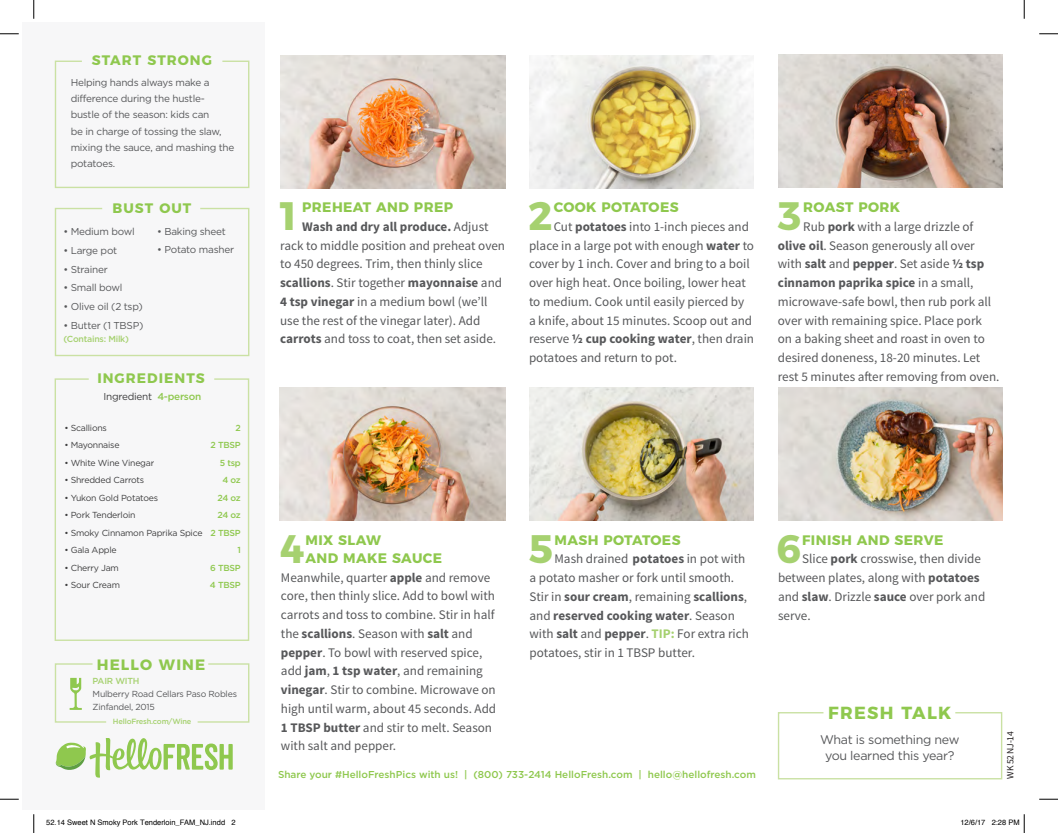
<style>
.page{position:relative;width:1058px;height:833px;background:#fff}
.page>*{position:absolute;margin:0;border:0;box-sizing:border-box;transform-origin:0 0}
.t1{font:700 39.62px "Montserrat";color:#a6d170}
.t2{font:700 17.5px "Montserrat";letter-spacing:.075em;color:#8fc84e}
.t3{font:700 15px "Montserrat";letter-spacing:.075em;color:#8fc84e}
.t4{font:700 13.75px/18.1px "Montserrat";letter-spacing:.03em;color:#8fc84e}
.t5{font:700 13.75px "Montserrat";letter-spacing:.075em;color:#8fc84e}
.t6{font:13.12px/18.8px "Source Sans Pro";color:#57585a}
.t7{font:12.5px/16.8px "Gotham";letter-spacing:-.025em;color:#57585a;text-align:center}
.t8{font:10px/16.2px "Gotham";letter-spacing:-.025em;color:#57585a}
.t9{font:500 10px "Gotham";color:#8fc84e}
.t10{font:10px "Gotham";letter-spacing:-.025em;color:#3e3e3f}
.t11{font:9.62px "Source Sans Pro";letter-spacing:-.025em;color:#231f20}
.t12{font:8.75px "Gotham";letter-spacing:-.025em;color:#3e3e3f}
.t13{font:8.75px/12.5px "Gotham";letter-spacing:-.025em;color:#57585a}
.t14{font:500 8.75px/17.5px "Gotham";letter-spacing:-.025em;color:#8fc84e;text-align:right}
.t15{font:500 8.75px "Gotham";letter-spacing:-.025em;color:#a6d170}
.t16{font:7.5px "Helvetica";color:#000}
.t17{font:500 7.5px "Gotham";letter-spacing:-.025em;color:#a6d170}
.s1{font-weight:500;color:#8fc84e}
.s2{font-weight:700}
.s3{font-weight:700;color:#a6d170}
</style>
<div class="page">
<div style="left:23px;top:23px;width:242px;height:787px;background:#f7f7f8"></div>
<img style="left:281px;top:55px;width:224px;height:133px">
<img style="left:529px;top:55px;width:225px;height:133px">
<img style="left:529px;top:387px;width:224px;height:133px">
<img style="left:280px;top:387px;width:225px;height:133px">
<img style="left:778px;top:55px;width:224px;height:132px">
<img style="left:778px;top:387px;width:224px;height:133px">
<svg style="left:54px;top:207px;width:196px;height:150px"></svg>
<svg style="left:54px;top:378px;width:196px;height:263px"></svg>
<svg style="left:54px;top:60px;width:196px;height:128px"></svg>
<svg style="left:54px;top:663px;width:53px;height:60px"></svg>
<svg style="left:197px;top:663px;width:53px;height:60px"></svg>
<svg style="left:56px;top:738px;width:177px;height:39px"></svg>
<svg style="left:777px;top:712px;width:226px;height:68px"></svg>
<svg style="left:0;top:33px;width:19px;height:2px"></svg>
<svg style="left:1039px;top:33px;width:19px;height:2px"></svg>
<svg style="left:0;top:798px;width:19px;height:2px"></svg>
<svg style="left:1039px;top:798px;width:19px;height:2px"></svg>
<svg style="left:33px;top:0;width:2px;height:19px"></svg>
<svg style="left:33px;top:814px;width:2px;height:19px"></svg>
<svg style="left:1023px;top:0;width:2px;height:19px"></svg>
<svg style="left:1023px;top:814px;width:2px;height:19px"></svg>
<p class="t5" style="left:92px;top:49px;width:122px">START STRONG</p>
<p class="t8" style="left:71px;top:74px;width:165px">Helping hands always make a difference during the hustle&shy;bustle of the season: kids can<br>be in charge of tossing the slaw, mixing the sauce, and mashing the potatoes.</p>
<p class="t4" style="left:112px;top:198px;width:80px">BUST OUT</p>
<p class="t8" style="left:63px;top:223px;width:73px">• Medium bowl</p>
<p class="t8" style="left:63px;top:242px;width:55px">• Large pot</p>
<p class="t8" style="left:63px;top:261px;width:46px">• Strainer</p>
<p class="t8" style="left:63px;top:279px;width:61px">• Small bowl</p>
<p class="t8" style="left:63px;top:298px;width:81px">• Olive oil (2 tsp)</p>
<p class="t8" style="left:63px;top:317px;width:82px">• Butter (1 TBSP)</p>
<p class="t15" style="left:63px;top:333px;width:67px">(Contains: Milk)</p>
<p class="t8" style="left:157px;top:223px;width:70px">• Baking sheet</p>
<p class="t8" style="left:157px;top:241px;width:78px">• Potato masher</p>
<p class="t5" style="left:97px;top:366px;width:109px">INGREDIENTS</p>
<p class="t10" style="left:103px;top:390px;width:99px">Ingredient <span class="s1">4-person</span></p>
<p class="t12" style="left:64px;top:422px;width:44px">• Scallions</p>
<p class="t12" style="left:64px;top:439px;width:57px">• Mayonnaise</p>
<p class="t12" style="left:64px;top:457px;width:91px">• White Wine Vinegar</p>
<p class="t12" style="left:64px;top:474px;width:81px">• Shredded Carrots</p>
<p class="t12" style="left:64px;top:492px;width:95px">• Yukon Gold Potatoes</p>
<p class="t12" style="left:64px;top:509px;width:73px">• Pork Tenderloin</p>
<p class="t12" style="left:64px;top:527px;width:140px">• Smoky Cinnamon Paprika Spice</p>
<p class="t12" style="left:64px;top:544px;width:54px">• Gala Apple</p>
<p class="t12" style="left:64px;top:562px;width:56px">• Cherry Jam</p>
<p class="t12" style="left:64px;top:579px;width:57px">• Sour Cream</p>
<p class="t14" style="left:210px;top:419px;width:32px">2<br>2 TBSP<br>5 tsp<br>4 oz<br>24 oz<br>24 oz<br>2 TBSP<br>1<br>6 TBSP<br>4 TBSP</p>
<p class="t3" style="left:97px;top:652px;width:110px">HELLO WINE</p>
<p class="t15" style="left:93px;top:675px;width:48px">PAIR WITH</p>
<p class="t17" style="left:113px;top:716px;width:80px">HelloFresh.com/Wine</p>
<p class="t13" style="left:93px;top:687px;width:146px">Mulberry Road Cellars Paso Robles<br>Zinfandel, 2015</p>
<h1 class="t1" style="left:276px;top:183px;width:26px">1</h1>
<p class="t4" style="left:302px;top:197px;width:152px">PREHEAT AND PREP</p>
<p class="t6" style="left:280px;top:217px;width:226px;text-indent:22px"><span class="s2">Wash and dry all produce.</span> Adjust rack to middle position and preheat oven to 450 degrees. Trim, then thinly slice <span class="s2">scallions</span>. Stir together <span class="s2">mayonnaise</span> and <span class="s2">4 tsp vinegar</span> in a medium bowl (we’ll use the rest of the vinegar later). Add <span class="s2">carrots</span> and toss to coat, then set aside.</p>
<h1 class="t1" style="left:528px;top:183px;width:26px">2</h1>
<p class="t4" style="left:553px;top:197px;width:126px">COOK POTATOES</p>
<p class="t6" style="left:529px;top:217px;width:226px;text-indent:25px">Cut <span class="s2">potatoes</span> into 1-inch pieces and place in a large pot with enough <span class="s2">water</span> to cover by 1 inch. Cover and bring to a boil over high heat. Once boiling, lower heat to medium. Cook until easily pierced by a knife, about 15 minutes. Scoop out and reserve <span class="s2">½ cup cooking water</span>, then drain potatoes and return to pot.</p>
<h1 class="t1" style="left:777px;top:183px;width:26px">3</h1>
<p class="t4" style="left:803px;top:197px;width:99px">ROAST PORK</p>
<p class="t6" style="left:778px;top:217px;width:223px;text-indent:25px">Rub <span class="s2">pork</span> with a large drizzle of <span class="s2">olive oil</span>. Season generously all over with <span class="s2">salt</span> and <span class="s2">pepper</span>. Set aside <span class="s2">½ tsp cinnamon paprika spice</span> in a small, microwave-safe bowl, then rub pork all over with remaining spice. Place pork on a baking sheet and roast in oven to desired doneness, 18-20 minutes. Let rest 5 minutes after removing from oven.</p>
<h1 class="t1" style="left:280px;top:516px;width:26px">4</h1>
<p class="t4" style="left:305px;top:529px;width:138px">MIX SLAW<br>AND MAKE SAUCE</p>
<p class="t6" style="left:281px;top:568px;width:217px">Meanwhile, quarter <span class="s2">apple</span> and remove core, then thinly slice. Add to bowl with carrots and toss to combine. Stir in half the <span class="s2">scallions</span>. Season with <span class="s2">salt</span> and <span class="s2">pepper</span>. To bowl with reserved spice, add <span class="s2">jam</span>, <span class="s2">1 tsp water</span>, and remaining <span class="s2">vinegar</span>. Stir to combine. Microwave on high until warm, about 45 seconds. Add <span class="s2">1 TBSP butter</span> and stir to melt. Season with salt and pepper.</p>
<h1 class="t1" style="left:529px;top:516px;width:26px">5</h1>
<p class="t4" style="left:554px;top:529px;width:128px">MASH POTATOES</p>
<p class="t6" style="left:529px;top:550px;width:221px;text-indent:25px">Mash drained <span class="s2">potatoes</span> in pot with a potato masher or fork until smooth.<br>Stir in <span class="s2">sour cream</span>, remaining <span class="s2">scallions</span>, and <span class="s2">reserved cooking water</span>. Season with <span class="s2">salt</span> and <span class="s2">pepper</span>. <span class="s3">TIP:</span> For extra rich potatoes, stir in 1 TBSP butter.</p>
<p class="t9" style="left:278px;top:767px;width:479px">Share your #HelloFreshPics with us! | (800) 733-2414 HelloFresh.com | hello@hellofresh.com</p>
<h1 class="t1" style="left:776px;top:516px;width:26px">6</h1>
<p class="t4" style="left:802px;top:529px;width:143px">FINISH AND SERVE</p>
<p class="t6" style="left:778px;top:550px;width:209px;text-indent:24px">Slice <span class="s2">pork</span> crosswise, then divide between plates, along with <span class="s2">potatoes </span>and <span class="s2">slaw</span>. Drizzle <span class="s2">sauce</span> over pork and serve.</p>
<h2 class="t2" style="left:828px;top:698px;width:125px">FRESH TALK</h2>
<p class="t7" style="left:820px;top:730px;width:141px">What is something new you learned this year?</p>
<p class="t11" style="left:1004px;top:778px;width:49px;rotate:-90deg">WK 52 NJ-14</p>
<p class="t16" style="left:46px;top:817px;width:191px">52.14 Sweet N Smoky Pork Tenderloin_FAM_NJ.indd 2</p>
<p class="t16" style="left:960px;top:817px;width:61px">12/6/17 2:28 PM</p>
</div>
